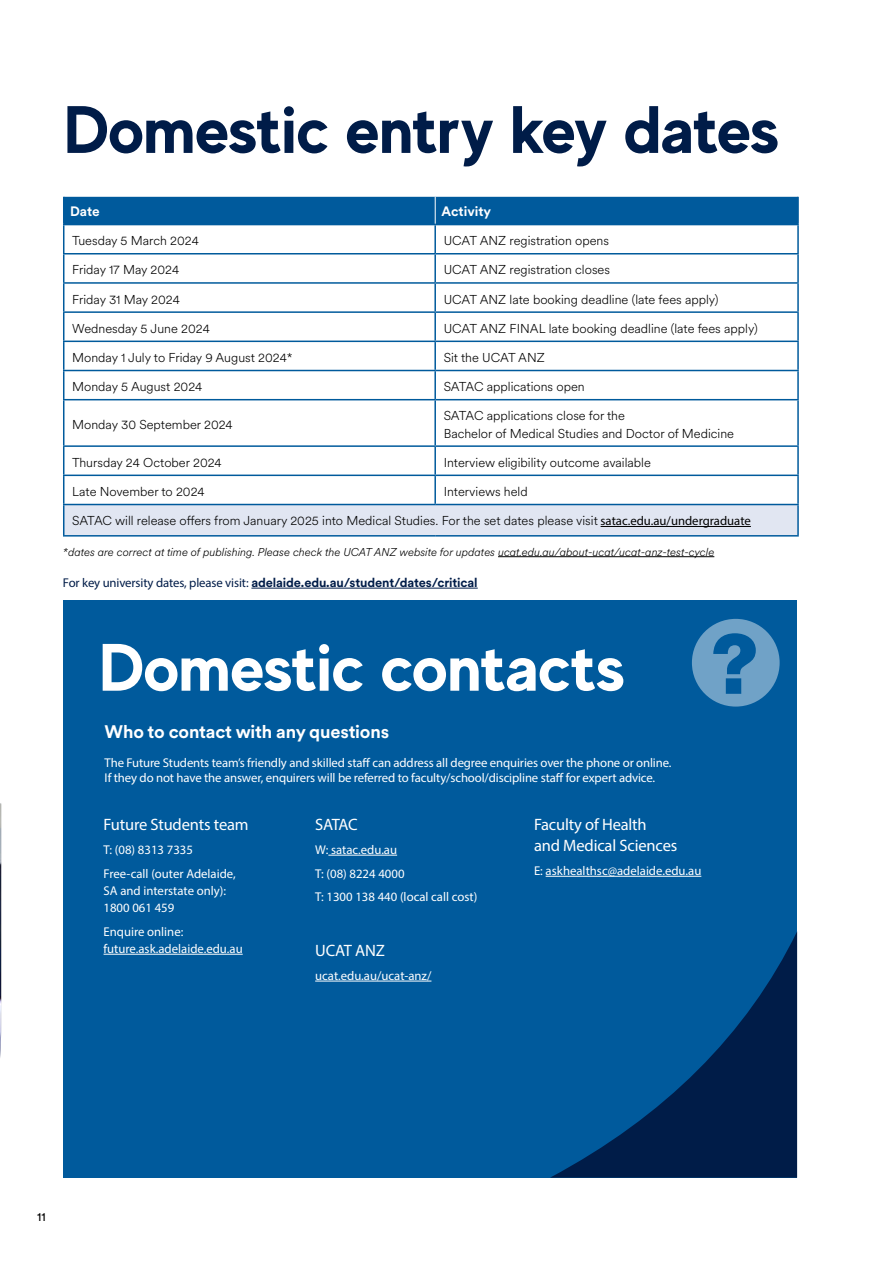
<style>
.page{position:relative;width:893px;height:1263px;background:#fff}
.page>*{position:absolute;margin:0;border:0;box-sizing:border-box;transform-origin:0 0}
.t1{font:700 66.9px "MADE Evolve Sans";color:#001c48}
.t2{font:700 66.9px "MADE Evolve Sans";color:#fff}
.t3{font:700 18px "Circular XX";letter-spacing:-.01em;color:#fff}
.t4{font:16.5px/21px "Myriad Pro";letter-spacing:-.01em;color:#fff}
.t5{font:700 13.5px "Circular XX";color:#fff}
.t6{font:300 12.75px/17.2px "Circular XX";color:#000}
.t7{font:12.75px/23.7px "Myriad Pro";letter-spacing:-.01em;color:#fff}
.t8{font:700 12.75px "Circular XX";letter-spacing:-.01em;color:#001c48}
.t9{font:12px "Circular XX";color:#000}
.t10{font:italic 300 11.25px "Circular XX";color:#000}
.s1{font-family:"Myriad Pro";font-weight:400}
</style>
<div class="page">
<hr style="left:498px;top:556px;width:216px;height:1px;background:#000">
<hr style="left:251px;top:588px;width:227px;height:1px;background:#001c48">
<div style="left:64px;top:504px;width:734px;height:32px;background:#e1e6f2"></div>
<hr style="left:435px;top:224px;width:364px;height:1px;background:#005a9c">
<hr style="left:797px;top:225px;width:2px;height:28px;background:#005a9c">
<hr style="left:435px;top:253px;width:364px;height:1px;background:#005a9c">
<hr style="left:797px;top:254px;width:2px;height:28px;background:#005a9c">
<hr style="left:435px;top:282px;width:364px;height:2px;background:#005a9c">
<hr style="left:797px;top:284px;width:2px;height:27px;background:#005a9c">
<hr style="left:435px;top:311px;width:364px;height:2px;background:#005a9c">
<hr style="left:797px;top:313px;width:2px;height:28px;background:#005a9c">
<hr style="left:435px;top:341px;width:364px;height:1px;background:#005a9c">
<hr style="left:797px;top:342px;width:2px;height:28px;background:#005a9c">
<hr style="left:435px;top:370px;width:364px;height:1px;background:#005a9c">
<hr style="left:797px;top:371px;width:2px;height:28px;background:#005a9c">
<hr style="left:63px;top:399px;width:372px;height:1px;background:#005a9c">
<hr style="left:63px;top:400px;width:1px;height:45px;background:#005a9c">
<hr style="left:435px;top:399px;width:364px;height:1px;background:#005a9c">
<hr style="left:434px;top:400px;width:2px;height:45px;background:#005a9c">
<hr style="left:797px;top:400px;width:2px;height:45px;background:#005a9c">
<hr style="left:63px;top:445px;width:372px;height:2px;background:#005a9c">
<hr style="left:435px;top:445px;width:364px;height:2px;background:#005a9c">
<hr style="left:434px;top:447px;width:2px;height:28px;background:#005a9c">
<hr style="left:797px;top:447px;width:2px;height:28px;background:#005a9c">
<hr style="left:63px;top:475px;width:372px;height:1px;background:#005a9c">
<svg style="left:63px;top:447px;width:1px;height:57px"></svg>
<hr style="left:435px;top:475px;width:364px;height:1px;background:#005a9c">
<hr style="left:434px;top:476px;width:2px;height:28px;background:#005a9c">
<hr style="left:797px;top:476px;width:2px;height:28px;background:#005a9c">
<hr style="left:63px;top:504px;width:372px;height:1px;background:#005a9c">
<hr style="left:63px;top:505px;width:1px;height:30px;background:#005a9c">
<hr style="left:435px;top:504px;width:364px;height:1px;background:#005a9c">
<hr style="left:797px;top:505px;width:2px;height:30px;background:#005a9c">
<hr style="left:63px;top:535px;width:372px;height:2px;background:#005a9c">
<hr style="left:435px;top:535px;width:364px;height:2px;background:#005a9c">
<hr style="left:797px;top:197px;width:2px;height:27px;background:#005a9c">
<svg style="left:63px;top:197px;width:735px;height:202px"></svg>
<hr style="left:601px;top:526px;width:150px;height:1px;background:#000">
<div style="left:64px;top:600px;width:733px;height:577px;background:#005a9c"></div>
<svg style="left:551px;top:932px;width:246px;height:245px"></svg>
<hr style="left:328px;top:855px;width:69px;height:1px;background:#fff">
<hr style="left:315px;top:981px;width:116px;height:1px;background:#fff">
<hr style="left:104px;top:954px;width:139px;height:1px;background:#fff">
<hr style="left:546px;top:876px;width:155px;height:1px;background:#fff">
<svg style="left:692px;top:619px;width:88px;height:87px"></svg>
<img style="left:0;top:804px;width:1px;height:254px">
<h1 class="t1" style="left:64px;top:87px;width:717px">Domestic entry key dates</h1>
<p class="t5" style="left:70px;top:202px;width:31px">Date</p>
<p class="t5" style="left:442px;top:202px;width:51px">Activity</p>
<p class="t6" style="left:72px;top:232px;width:128px">Tuesday 5 March 2024</p>
<p class="t6" style="left:444px;top:232px;width:167px">UCAT ANZ registration opens</p>
<p class="t6" style="left:72px;top:261px;width:109px">Friday 17 May 2024</p>
<p class="t6" style="left:444px;top:261px;width:168px">UCAT ANZ registration closes</p>
<p class="t6" style="left:72px;top:290px;width:109px">Friday 31 May 2024</p>
<p class="t6" style="left:444px;top:290px;width:276px">UCAT ANZ late booking deadline (late fees apply)</p>
<p class="t6" style="left:72px;top:319px;width:139px">Wednesday 5 June 2024</p>
<p class="t6" style="left:444px;top:319px;width:315px">UCAT ANZ FINAL late booking deadline (late fees apply)</p>
<p class="t6" style="left:72px;top:348px;width:222px">Monday 1 July to Friday 9 August 2024*</p>
<p class="t6" style="left:444px;top:348px;width:103px">Sit the UCAT ANZ</p>
<p class="t6" style="left:72px;top:378px;width:132px">Monday 5 August 2024</p>
<p class="t6" style="left:444px;top:378px;width:143px">SATAC applications open</p>
<p class="t6" style="left:72px;top:415px;width:162px">Monday 30 September 2024</p>
<p class="t6" style="left:444px;top:407px;width:292px">SATAC applications close for the<br>Bachelor of Medical Studies and Doctor of Medicine</p>
<p class="t6" style="left:72px;top:453px;width:151px">Thursday 24 October 2024</p>
<p class="t6" style="left:444px;top:453px;width:209px">Interview eligibility outcome available</p>
<p class="t6" style="left:72px;top:482px;width:134px">Late November to 2024</p>
<p class="t6" style="left:444px;top:482px;width:85px">Interviews held</p>
<p class="t6" style="left:72px;top:512px;width:680px">SATAC will release offers from January 2025 into Medical Studies. For the set dates please visit <span class="s1">satac.edu.au/undergraduate</span></p>
<p class="t10" style="left:63px;top:544px;width:653px">*dates are correct at time of publishing. Please check the UCAT ANZ website for updates ucat.edu.au/about-ucat/ucat-anz-test-cycle</p>
<p class="t8" style="left:63px;top:574px;width:416px"><span class="s1">For key university dates, please visit:</span> adelaide.edu.au/student/dates/critical</p>
<h1 class="t2" style="left:99px;top:625px;width:527px">Domestic contacts</h1>
<h2 class="t3" style="left:105px;top:719px;width:286px">Who to contact with any questions</h2>
<p class="t7" style="left:105px;top:756px;width:568px;line-height:14.2px">The Future Students team’s friendly and skilled staff can address all degree enquiries over the phone or online.<br>If they do not have the answer, enquirers will be referred to faculty/school/discipline staff for expert advice.</p>
<p class="t4" style="left:104px;top:814px;width:147px">Future Students team</p>
<p class="t7" style="left:104px;top:837px;width:134px">T: (08) 8313 7335<br>Free-call (outer Adelaide,</p>
<p class="t7" style="left:104px;top:882px;width:124px;line-height:17.2px">SA and interstate only):<br>1800 061 459</p>
<p class="t7" style="left:104px;top:922px;width:141px;line-height:17.2px">Enquire online: future.ask.adelaide.edu.au</p>
<p class="t4" style="left:534px;top:814px;width:145px">Faculty of Health<br>and Medical Sciences</p>
<p class="t7" style="left:534px;top:859px;width:169px">E: askhealthsc@adelaide.edu.au</p>
<p class="t4" style="left:315px;top:814px;width:44px">SATAC</p>
<p class="t7" style="left:315px;top:837px;width:164px">W: satac.edu.au<br>T: (08) 8224 4000<br>T: 1300 138 440 (local call cost)</p>
<p class="t4" style="left:315px;top:940px;width:71px">UCAT ANZ</p>
<p class="t7" style="left:315px;top:963px;width:118px">ucat.edu.au/ucat-anz/</p>
<p class="t9" style="left:37px;top:1208px;width:10px">11</p>
</div>
